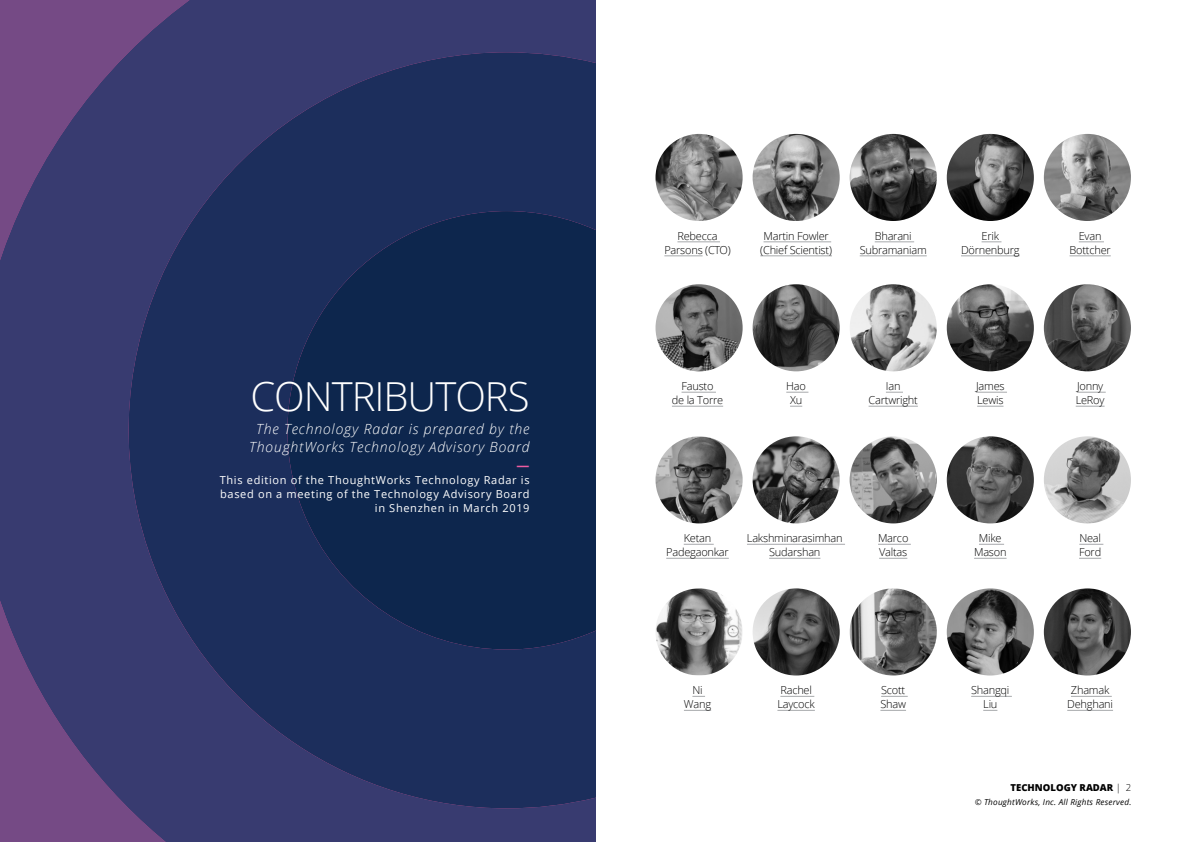
<style>
.page{position:relative;width:1191px;height:842px;background:#fff}
.page>*{position:absolute;margin:0;border:0;box-sizing:border-box;transform-origin:0 0}
.t1{font:300 40px "Open Sans";letter-spacing:-.025em;color:#fff}
.t2{font:italic 300 14px/18px "Open Sans";letter-spacing:.06em;color:#fff;text-align:center}
.t3{font:700 13px "Open Sans";color:#ed5ca1}
.t4{font:300 11px/14px "Open Sans";letter-spacing:-.02em;color:#000;text-align:center}
.t5{font:11px/14px "Open Sans";letter-spacing:.06em;color:#fff;text-align:right}
.t6{font:800 9.5px "Open Sans";color:#000}
.t7{font:italic 8.2px "Open Sans";letter-spacing:.025em;color:#000}
.s1{font-weight:300}
</style>
<div class="page">
<svg style="left:0;top:0;width:595px;height:842px;background:#493f76"></svg>
<svg style="left:79px;top:52px;width:516px;height:756px;background:#283364"></svg>
<svg style="left:258px;top:211px;width:337px;height:438px;background:#102750"></svg>
<img style="left:655px;top:134px;width:87px;height:87px;border-radius:44px">
<hr style="left:677px;top:242px;width:43px;height:1px;background:#a7a9ac">
<hr style="left:664px;top:256px;width:38px;height:1px;background:#a7a9ac">
<img style="left:655px;top:284px;width:87px;height:87px;border-radius:44px">
<hr style="left:681px;top:392px;width:35px;height:1px;background:#a7a9ac">
<hr style="left:672px;top:406px;width:51px;height:1px;background:#a7a9ac">
<img style="left:655px;top:436px;width:87px;height:87px;border-radius:44px">
<svg style="left:684px;top:544px;width:29px;height:1px"></svg>
<hr style="left:666px;top:558px;width:63px;height:1px;background:#a7a9ac">
<img style="left:655px;top:588px;width:87px;height:87px;border-radius:44px">
<svg style="left:692px;top:696px;width:13px;height:1px"></svg>
<svg style="left:684px;top:710px;width:27px;height:1px"></svg>
<img style="left:752px;top:134px;width:87px;height:87px;border-radius:44px">
<hr style="left:763px;top:242px;width:68px;height:1px;background:#a7a9ac">
<hr style="left:760px;top:256px;width:72px;height:1px;background:#a7a9ac">
<img style="left:752px;top:284px;width:87px;height:87px;border-radius:44px">
<svg style="left:786px;top:392px;width:22px;height:1px"></svg>
<svg style="left:790px;top:406px;width:12px;height:1px"></svg>
<img style="left:752px;top:436px;width:87px;height:87px;border-radius:44px">
<hr style="left:747px;top:544px;width:98px;height:1px;background:#a7a9ac">
<hr style="left:769px;top:558px;width:51px;height:1px;background:#a7a9ac">
<img style="left:752px;top:588px;width:87px;height:87px;border-radius:44px">
<hr style="left:780px;top:696px;width:34px;height:1px;background:#a7a9ac">
<hr style="left:777px;top:710px;width:38px;height:1px;background:#a7a9ac">
<img style="left:849px;top:134px;width:87px;height:87px;border-radius:44px">
<hr style="left:874px;top:242px;width:40px;height:1px;background:#a7a9ac">
<hr style="left:859px;top:256px;width:67px;height:1px;background:#a7a9ac">
<img style="left:849px;top:284px;width:87px;height:87px;border-radius:44px">
<svg style="left:886px;top:392px;width:17px;height:1px"></svg>
<hr style="left:868px;top:406px;width:50px;height:1px;background:#a7a9ac">
<img style="left:849px;top:436px;width:87px;height:87px;border-radius:44px">
<hr style="left:878px;top:544px;width:33px;height:1px;background:#a7a9ac">
<svg style="left:879px;top:558px;width:28px;height:1px"></svg>
<img style="left:849px;top:588px;width:87px;height:87px;border-radius:44px">
<svg style="left:881px;top:696px;width:26px;height:1px"></svg>
<svg style="left:880px;top:710px;width:26px;height:1px"></svg>
<img style="left:946px;top:134px;width:88px;height:87px;border-radius:44px">
<svg style="left:981px;top:242px;width:20px;height:1px"></svg>
<hr style="left:961px;top:256px;width:58px;height:1px;background:#a7a9ac">
<img style="left:946px;top:284px;width:88px;height:87px;border-radius:44px">
<hr style="left:976px;top:392px;width:31px;height:1px;background:#a7a9ac">
<svg style="left:977px;top:406px;width:26px;height:1px"></svg>
<img style="left:946px;top:436px;width:88px;height:87px;border-radius:44px">
<svg style="left:979px;top:544px;width:25px;height:1px"></svg>
<hr style="left:974px;top:558px;width:32px;height:1px;background:#a7a9ac">
<img style="left:946px;top:588px;width:88px;height:87px;border-radius:44px">
<hr style="left:971px;top:696px;width:41px;height:1px;background:#a7a9ac">
<svg style="left:983px;top:710px;width:14px;height:1px"></svg>
<img style="left:1043px;top:134px;width:88px;height:87px;border-radius:44px">
<svg style="left:1079px;top:242px;width:25px;height:1px"></svg>
<hr style="left:1069px;top:256px;width:41px;height:1px;background:#a7a9ac">
<img style="left:1043px;top:284px;width:88px;height:87px;border-radius:44px">
<svg style="left:1077px;top:392px;width:28px;height:1px"></svg>
<svg style="left:1075px;top:406px;width:29px;height:1px"></svg>
<img style="left:1043px;top:436px;width:88px;height:87px;border-radius:44px">
<svg style="left:1079px;top:544px;width:24px;height:1px"></svg>
<svg style="left:1079px;top:558px;width:22px;height:1px"></svg>
<img style="left:1043px;top:588px;width:88px;height:87px;border-radius:44px">
<hr style="left:1071px;top:696px;width:40px;height:1px;background:#a7a9ac">
<hr style="left:1067px;top:710px;width:46px;height:1px;background:#a7a9ac">
<h1 class="t1" style="left:250px;top:369px;width:280px">CONTRIBUTORS</h1>
<p class="t2" style="left:249px;top:419px;width:282px">The Technology Radar is prepared by the<br>ThoughtWorks Technology Advisory Board</p>
<p class="t3" style="left:516px;top:456px;width:14px">—</p>
<p class="t5" style="left:220px;top:473px;width:311px">This edition of the ThoughtWorks Technology Radar is based on a meeting of the Technology Advisory Board in Shenzhen in March 2019</p>
<p class="t4" style="left:664px;top:229px;width:68px">Rebecca<br>Parsons (CTO)</p>
<p class="t4" style="left:760px;top:229px;width:73px;text-align:left">Martin Fowler (Chief Scientist)</p>
<p class="t4" style="left:859px;top:229px;width:69px">Bharani<br>Subramaniam</p>
<p class="t4" style="left:961px;top:229px;width:60px">Erik<br>Dörnenburg</p>
<p class="t4" style="left:672px;top:379px;width:53px">Fausto<br>de la Torre</p>
<p class="t4" style="left:786px;top:379px;width:21px">Hao<br>Xu</p>
<p class="t4" style="left:868px;top:379px;width:51px">Ian<br>Cartwright</p>
<p class="t4" style="left:976px;top:379px;width:30px;text-align:left">James<br>Lewis</p>
<p class="t4" style="left:1069px;top:229px;width:43px">Evan<br>Bottcher</p>
<p class="t4" style="left:1075px;top:379px;width:30px;text-align:left">Jonny<br>LeRoy</p>
<p class="t4" style="left:666px;top:531px;width:64px">Ketan<br>Padegaonkar</p>
<p class="t4" style="left:747px;top:531px;width:97px">Lakshminarasimhan<br>Sudarshan</p>
<p class="t4" style="left:878px;top:531px;width:32px;text-align:left">Marco<br>Valtas</p>
<p class="t4" style="left:684px;top:683px;width:29px">Ni<br>Wang</p>
<p class="t4" style="left:777px;top:683px;width:39px;text-align:left">Rachel<br>Laycock</p>
<p class="t4" style="left:880px;top:683px;width:27px;text-align:left">Scott<br>Shaw</p>
<p class="t4" style="left:974px;top:531px;width:34px">Mike<br>Mason</p>
<p class="t4" style="left:971px;top:683px;width:40px">Shangqi<br>Liu</p>
<p class="t4" style="left:1079px;top:531px;width:24px;text-align:left">Neal<br>Ford</p>
<p class="t4" style="left:1067px;top:683px;width:47px">Zhamak<br>Dehghani</p>
<p class="t6" style="left:1010px;top:780px;width:122px">TECHNOLOGY RADAR <span class="s1">| 2</span></p>
<p class="t7" style="left:974px;top:797px;width:158px">© ThoughtWorks, Inc. All Rights Reserved.</p>
</div>
